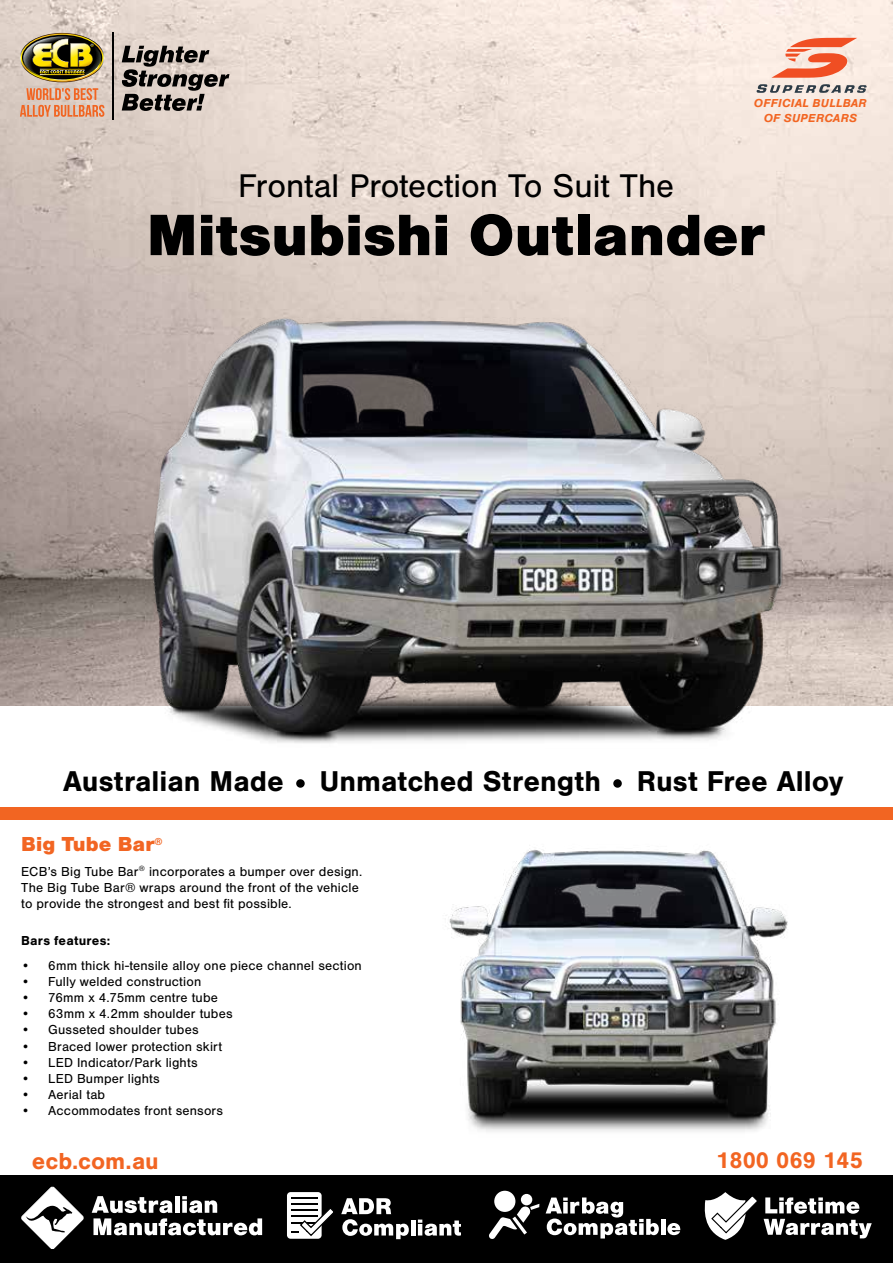
<style>
.page{position:relative;width:893px;height:1263px;background:#fff}
.page>*{position:absolute;margin:0;border:0;box-sizing:border-box;transform-origin:0 0}
.t1{font:900 60.45px "Nimbus San";color:#000}
.t2{font:34.05px "Nimbus San";letter-spacing:-.005em;color:#000}
.t3{font:700 29.7px "Nimbus San";color:#000}
.t4{font:700 24px "Nimbus San";color:#f26522}
.t5{font:700 23.55px "Nimbus San";color:#f26522}
.t6{font:900 21px "Nimbus San";letter-spacing:.005em;color:#f26522}
.t7{font:13.5px/16.2px "Nimbus San";letter-spacing:.015em;color:#000}
.t8{font:700 13.5px "Nimbus San";letter-spacing:.015em;color:#000}
.t9{font:italic 700 12px/14.4px "Nimbus San";letter-spacing:.02em;color:#f26522;text-align:center}
.t10{font:italic 900 11.1px/13.4px "Nimbus San";letter-spacing:.015em;color:#f04e23;text-align:center}
</style>
<div class="page">
<img style="left:0;top:0;width:893px;height:706px">
<div style="left:0;top:807px;width:893px;height:12px;background:#f26522"></div>
<img style="left:449px;top:849px;width:339px;height:283px">
<div style="left:0;top:1175px;width:893px;height:88px;background:#000"></div>
<svg style="left:704px;top:1192px;width:168px;height:48px"></svg>
<hr style="left:411px;top:1219px;width:4px;height:16px;background:#fff">
<svg style="left:418px;top:1219px;width:43px;height:17px"></svg>
<div style="left:287px;top:1192px;width:35px;height:47px;background:#fff;border-radius:4px"></div>
<hr style="left:291px;top:1197px;width:27px;height:2px;background:#000">
<svg style="left:291px;top:1198px;width:118px;height:41px"></svg>
<svg style="left:21px;top:1186px;width:63px;height:63px"></svg>
<svg style="left:92px;top:1196px;width:170px;height:39px"></svg>
<hr style="left:661px;top:1219px;width:4px;height:16px;background:#fff">
<svg style="left:667px;top:1223px;width:13px;height:12px"></svg>
<div style="left:494px;top:1191px;width:21px;height:21px;background:#fff;border-radius:50%"></div>
<div style="left:521px;top:1194px;width:11px;height:11px;background:#fff;border-radius:50%"></div>
<svg style="left:489px;top:1204px;width:50px;height:35px"></svg>
<svg style="left:546px;top:1197px;width:113px;height:41px"></svg>
<img style="left:132px;top:294px;width:698px;height:494px">
<svg style="left:756px;top:84px;width:111px;height:9px"></svg>
<svg style="left:772px;top:38px;width:85px;height:40px;background:#f5a58d"></svg>
<img style="left:20px;top:33px;width:84px;height:49px">
<svg style="left:20px;top:88px;width:84px;height:29px;background:#e2a485"></svg>
<svg style="left:122px;top:46px;width:107px;height:65px;background:#908781"></svg>
<hr style="left:112px;top:32px;width:2px;height:88px;background:#000">
<p class="t10" style="left:754px;top:96px;width:112px">OFFICIAL BULLBAR<br>OF SUPERCARS</p>
<p class="t9" style="left:754px;top:96px;width:114px">OFFICIAL BULLBAR<br>OF SUPERCARS</p>
<h2 class="t2" style="left:238px;top:167px;width:437px">Frontal Protection To Suit The</h2>
<h1 class="t1" style="left:147px;top:200px;width:620px">Mitsubishi Outlander</h1>
<h3 class="t3" style="left:63px;top:765px;width:782px">Australian Made Unmatched Strength Rust Free Alloy</h3>
<h3 class="t6" style="left:21px;top:832px;width:143px">Big Tube Bar<sup>®</sup></h3>
<p class="t7" style="left:21px;top:863px;width:343px">ECB’s Big Tube Bar<sup>®</sup> incorporates a bumper over design.<br>The Big Tube Bar® wraps around the front of the vehicle to provide the strongest and best fit possible.</p>
<p class="t8" style="left:21px;top:933px;width:90px">Bars features:</p>
<p class="t7" style="left:21px;top:957px;width:342px">• 6mm thick hi-tensile alloy one piece channel section</p>
<p class="t7" style="left:21px;top:973px;width:182px">• Fully welded construction</p>
<p class="t7" style="left:21px;top:990px;width:198px">• 76mm x 4.75mm centre tube</p>
<p class="t7" style="left:21px;top:1006px;width:213px">• 63mm x 4.2mm shoulder tubes</p>
<p class="t7" style="left:21px;top:1022px;width:179px">• Gusseted shoulder tubes</p>
<p class="t7" style="left:21px;top:1038px;width:202px">• Braced lower protection skirt</p>
<p class="t7" style="left:21px;top:1054px;width:178px">• LED Indicator/Park lights</p>
<p class="t7" style="left:21px;top:1071px;width:140px">• LED Bumper lights</p>
<p class="t7" style="left:21px;top:1087px;width:85px">• Aerial tab</p>
<p class="t7" style="left:21px;top:1103px;width:203px">• Accommodates front sensors</p>
<h3 class="t4" style="left:32px;top:1147px;width:128px">ecb.com.au</h3>
<h3 class="t5" style="left:716px;top:1147px;width:148px">1800 069 145</h3>
</div>
